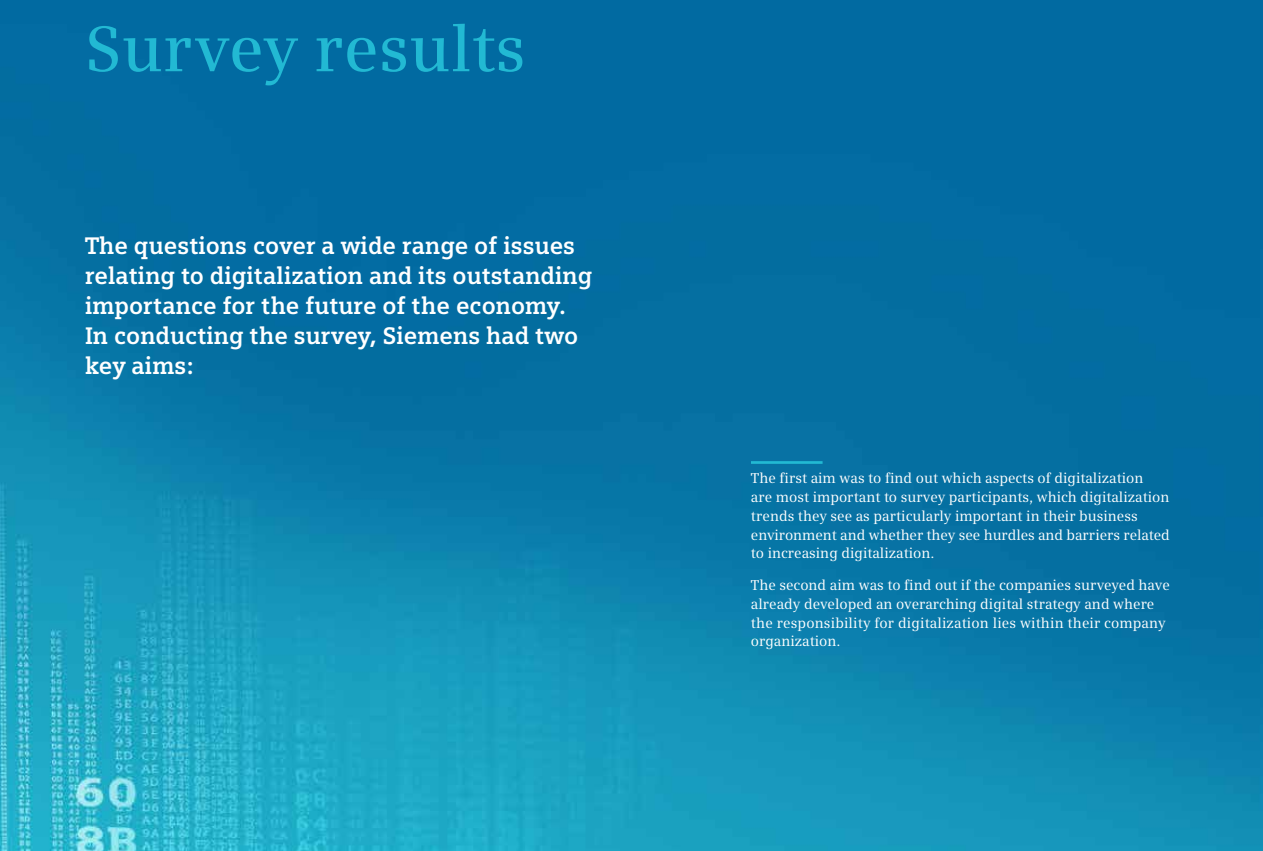
<style>
.page{position:relative;width:1263px;height:851px;background:#fff}
.page>*{position:absolute;margin:0;border:0;box-sizing:border-box;transform-origin:0 0}
.t1{font:600 64.5px "Siemens Serif";color:#22b9d3}
.t2{font:700 24px/30px "Siemens Slab";color:#fff}
.t3{font:14.25px/18.8px "Siemens Serif";color:#fff}
</style>
<div class="page">
<img style="left:0;top:0;width:1263px;height:850px">
<hr style="left:751px;top:461px;width:71px;height:3px;background:#22b9d3">
<h1 class="t1" style="left:85px;top:11px;width:442px">Survey results</h1>
<h2 class="t2" style="left:85px;top:230px;width:509px">The questions cover a wide range of issues relating to digitalization and its outstanding importance for the future of the economy.<br>In -conducting the survey, Siemens had two key aims:</h2>
<p class="t3" style="left:751px;top:469px;width:420px">The first aim was to find out which aspects of digitalization<br>are most important to survey participants, which digitalization trends they see as particularly important in their business environment and whether they see hurdles and barriers related to increasing digitalization.</p>
<p class="t3" style="left:751px;top:575px;width:420px">The second aim was to find out if the companies surveyed have already developed an overarching digital strategy and where the responsibility for digitalization lies within their company organization.</p>
</div>
